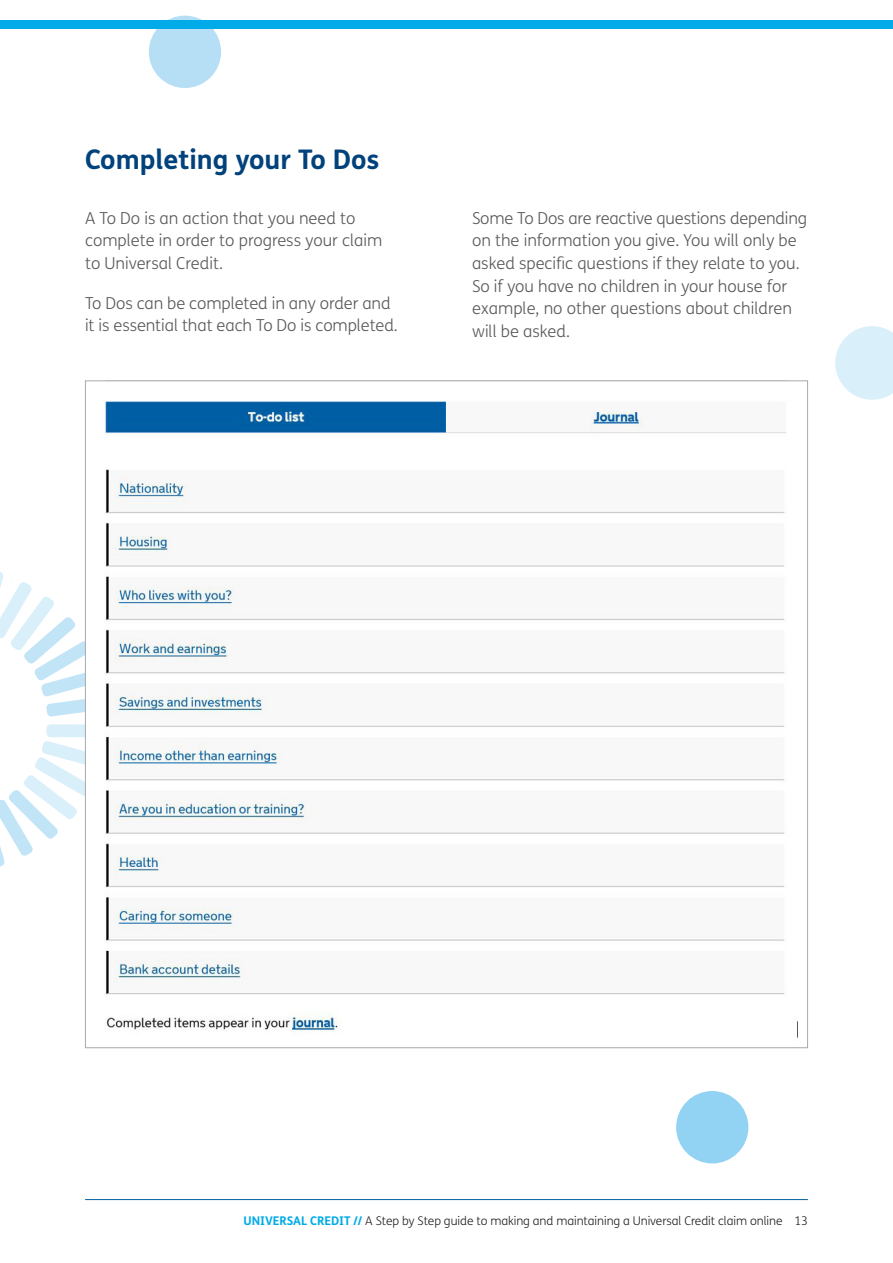
<style>
.page{position:relative;width:893px;height:1263px;background:#fff}
.page>*{position:absolute;margin:0;border:0;box-sizing:border-box;transform-origin:0 0}
.t1{font:700 27px "FS Me";color:#01427c}
.t2{font:300 16.5px/22.5px "FS Me";color:#57585a}
.t3{font:300 12px "FS Me";letter-spacing:-.005em;color:#231f20}
.s1{font-weight:700;color:#00abe7}
</style>
<div class="page">
<hr style="left:85px;top:1199px;width:722px;height:1px;background:#005e9e">
<svg style="left:0;top:572px;width:85px;height:145px"></svg>
<div style="left:46px;top:724px;width:61px;height:13px;background:#d9effa;border-radius:4px"></div>
<svg style="left:0;top:741px;width:85px;height:126px"></svg>
<div style="left:85px;top:381px;width:722px;height:667px;background:#fff"></div>
<img style="left:105px;top:401px;width:693px;height:637px">
<div style="left:149px;top:16px;width:72px;height:72px;background:#b6dff6;border-radius:50%"></div>
<svg style="left:835px;top:326px;width:58px;height:74px"></svg>
<div style="left:0;top:20px;width:893px;height:8px;background:#00abe7"></div>
<div style="left:676px;top:1091px;width:72px;height:72px;background:#92d2f3;border-radius:50%"></div>
<p class="t1" style="left:85px;top:139px;width:296px">Completing your To Dos</p>
<p class="t2" style="left:85px;top:206px;width:299px">A To Do is an action that you need to complete in order to progress your claim to Universal Credit.</p>
<p class="t2" style="left:85px;top:291px;width:314px">To Dos can be completed in any order and it is essential that each To Do is completed.</p>
<p class="t2" style="left:472px;top:206px;width:337px">Some To Dos are reactive questions depending on the information you give. You will only be asked specific questions if they relate to you.<br>So if you have no children in your house for example, no other questions about children will be asked.</p>
<p class="t3" style="left:244px;top:1212px;width:566px"><span class="s1">UNIVERSAL CREDIT //</span> A Step by Step guide to making and maintaining a Universal Credit claim online 13</p>
</div>
